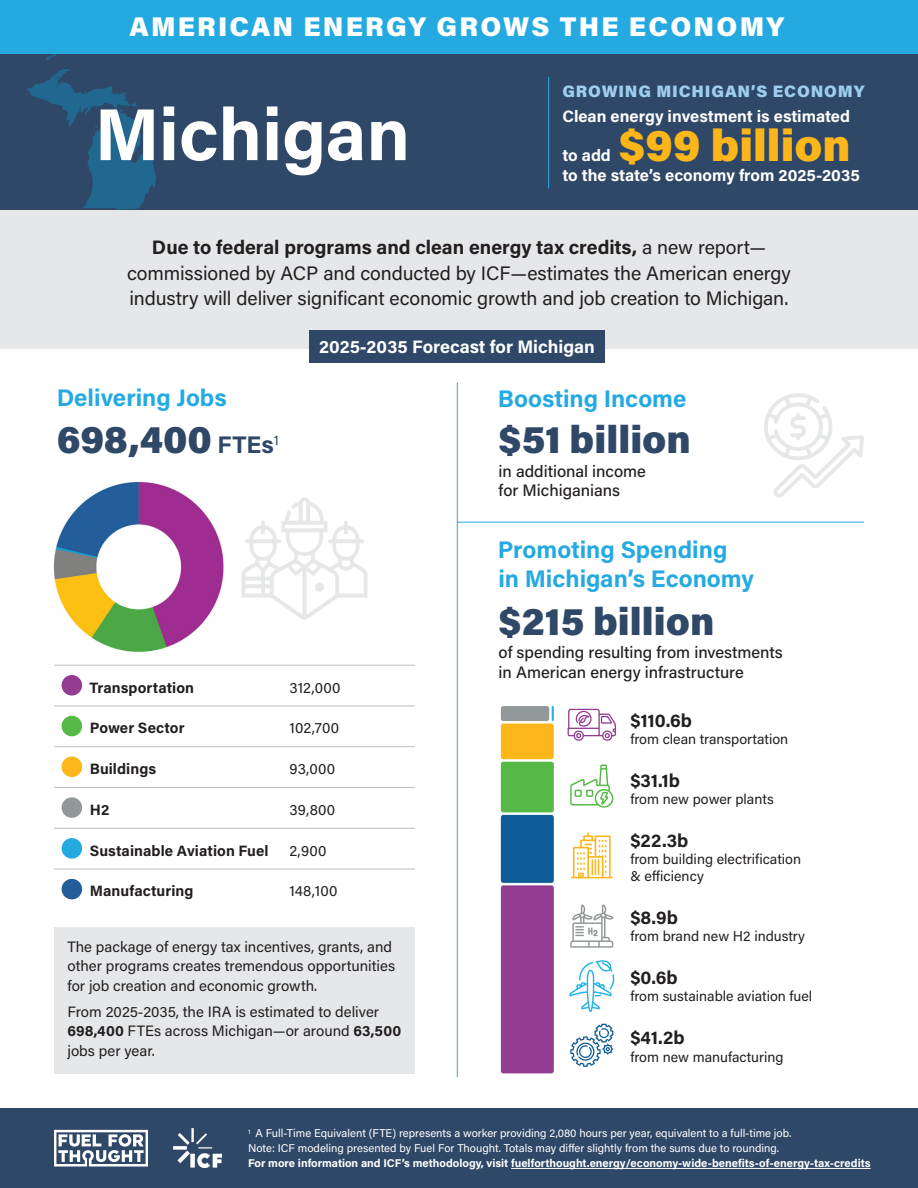
<style>
.page{position:relative;width:918px;height:1188px;background:#fff}
.page>*{position:absolute;margin:0;border:0;box-sizing:border-box;transform-origin:0 0}
.t1{font:700 73.5px "Acumin Pro";color:#fff}
.t2{font:900 45px "Acumin Pro";color:#fcb619}
.t3{font:900 39px "Acumin Pro";color:#2f4867}
.t4{font:900 27px "Acumin Pro";letter-spacing:.08em;color:#fff}
.t5{font:700 24px/28.8px "Acumin Pro";color:#24aae1}
.t6{font:19.5px/25.5px "Acumin Pro";letter-spacing:-.005em;color:#231f20;text-align:center}
.t7{font:700 18.6px "Acumin Pro";color:#231f20}
.t8{font:700 18px "Acumin Pro";color:#fff}
.t9{font:500 16.5px/19.5px "Acumin Pro";color:#231f20}
.t10{font:700 16.5px "Acumin Pro";color:#fff}
.t11{font:900 16.5px "Acumin Pro";letter-spacing:.05em;color:#9eceee}
.t12{font:15px/19.5px "Acumin Pro";color:#231f20}
.t13{font:700 15px "Acumin Pro";letter-spacing:.005em;color:#231f20}
.t14{font:14.25px/17.1px "Acumin Pro";color:#231f20}
.t15{font:11.25px/15px "Acumin Pro";color:#fff}
.t16{font:700 11.25px "Acumin Pro";color:#fff}
.s1{font-weight:700}
.s2{font-weight:700;font-size:24px}
</style>
<div class="page">
<div style="left:0;top:0;width:918px;height:212px;background:#2f4867"></div>
<div style="left:0;top:1108px;width:918px;height:80px;background:#2f4867"></div>
<div style="left:0;top:0;width:918px;height:54px;background:#24aae1"></div>
<div style="left:0;top:211px;width:918px;height:138px;background:#e6e7e9"></div>
<hr style="left:511px;top:1168px;width:360px;height:1px;background:#fff">
<hr style="left:457px;top:382px;width:1px;height:695px;background:#24aae1">
<hr style="left:457px;top:522px;width:407px;height:1px;background:#24aae1">
<svg style="left:241px;top:497px;width:127px;height:123px"></svg>
<div style="left:315px;top:582px;width:9px;height:10px;background:#e6e7e9;border-radius:50%"></div>
<svg style="left:764px;top:393px;width:100px;height:104px"></svg>
<img style="left:173px;top:1129px;width:48px;height:38px">
<svg style="left:54px;top:1130px;width:94px;height:36px"></svg>
<svg style="left:568px;top:709px;width:48px;height:32px"></svg>
<svg style="left:570px;top:765px;width:44px;height:43px"></svg>
<svg style="left:570px;top:1024px;width:43px;height:43px"></svg>
<svg style="left:571px;top:832px;width:42px;height:46px"></svg>
<svg style="left:570px;top:905px;width:43px;height:43px"></svg>
<svg style="left:569px;top:960px;width:45px;height:52px"></svg>
<div style="left:54px;top:927px;width:361px;height:147px;background:#e6e7e9"></div>
<hr style="left:54px;top:665px;width:361px;height:1px;background:#bcbdc0">
<hr style="left:54px;top:706px;width:361px;height:1px;background:#bcbdc0">
<hr style="left:54px;top:746px;width:361px;height:1px;background:#bcbdc0">
<hr style="left:54px;top:787px;width:361px;height:1px;background:#bcbdc0">
<hr style="left:54px;top:828px;width:361px;height:1px;background:#bcbdc0">
<hr style="left:54px;top:869px;width:361px;height:1px;background:#bcbdc0">
<div style="left:62px;top:675px;width:20px;height:21px;background:#933c92;border-radius:50%"></div>
<div style="left:62px;top:716px;width:20px;height:20px;background:#56b947;border-radius:50%"></div>
<div style="left:62px;top:757px;width:20px;height:20px;background:#fcb619;border-radius:50%"></div>
<div style="left:62px;top:797px;width:20px;height:21px;background:#92989a;border-radius:50%"></div>
<div style="left:62px;top:838px;width:20px;height:21px;background:#24aae1;border-radius:50%"></div>
<div style="left:62px;top:879px;width:20px;height:20px;background:#235d9a;border-radius:50%"></div>
<img style="left:500px;top:706px;width:54px;height:368px">
<div style="left:309px;top:331px;width:296px;height:32px;background:#2f4867"></div>
<svg style="left:46px;top:54px;width:11px;height:6px"></svg>
<svg style="left:26px;top:69px;width:130px;height:141px"></svg>
<img style="left:53px;top:481px;width:171px;height:171px">
<hr style="left:548px;top:77px;width:1px;height:111px;background:#24aae1">
<h3 class="t4" style="left:130px;top:8px;width:656px">AMERICAN ENERGY GROWS THE ECONOMY</h3>
<h1 class="t1" style="left:95px;top:83px;width:317px">Michigan</h1>
<p class="t11" style="left:562px;top:79px;width:304px">GROWING MICHIGAN’S ECONOMY</p>
<p class="t10" style="left:562px;top:105px;width:289px">Clean energy investment is estimated</p>
<p class="t10" style="left:562px;top:144px;width:50px">to add</p>
<h2 class="t2" style="left:619px;top:114px;width:233px">$99 billion</h2>
<p class="t10" style="left:562px;top:164px;width:299px">to the state’s economy from 2025-2035</p>
<h3 class="t6" style="left:127px;top:234px;width:665px"><span class="s1">Due to federal programs and clean energy tax credits,</span> a new report— commissioned by ACP and conducted by ICF—estimates the American energy industry will deliver significant economic growth and job creation to Michigan.</h3>
<p class="t8" style="left:319px;top:334px;width:277px">2025-2035 Forecast for Michigan</p>
<h3 class="t5" style="left:57px;top:382px;width:172px">Delivering Jobs</h3>
<h3 class="t5" style="left:498px;top:383px;width:190px">Boosting Income</h3>
<h3 class="t3" style="left:57px;top:412px;width:224px">698,400 <span class="s2">FTEs</span><sup>1</sup></h3>
<p class="t13" style="left:90px;top:677px;width:106px">Transportation</p>
<p class="t12" style="left:289px;top:677px;width:53px">312,000</p>
<p class="t13" style="left:90px;top:718px;width:96px">Power Sector</p>
<p class="t12" style="left:289px;top:718px;width:51px">102,700</p>
<p class="t13" style="left:90px;top:758px;width:68px">Buildings</p>
<p class="t12" style="left:289px;top:758px;width:47px">93,000</p>
<p class="t13" style="left:90px;top:799px;width:21px">H2</p>
<p class="t12" style="left:289px;top:799px;width:47px">39,800</p>
<p class="t13" style="left:90px;top:840px;width:181px">Sustainable Aviation Fuel</p>
<p class="t12" style="left:289px;top:840px;width:39px">2,900</p>
<p class="t13" style="left:90px;top:881px;width:105px">Manufacturing</p>
<p class="t12" style="left:289px;top:881px;width:49px">148,100</p>
<p class="t12" style="left:68px;top:936px;width:329px">The package of energy tax incentives, grants, and other programs creates tremendous opportunities for job creation and economic growth.</p>
<p class="t12" style="left:68px;top:1001px;width:335px">From 2025-2035, the IRA is estimated to deliver<br><span class="s1">698,400</span> FTEs across Michigan—or around <span class="s1">63,500 </span>jobs per year.</p>
<h3 class="t3" style="left:499px;top:412px;width:194px">$51 billion</h3>
<p class="t9" style="left:499px;top:460px;width:149px">in additional income for Michiganians</p>
<h3 class="t5" style="left:498px;top:534px;width:258px">Promoting Spending in Michigan’s Economy</h3>
<h3 class="t3" style="left:499px;top:593px;width:217px">$215 billion</h3>
<p class="t9" style="left:499px;top:642px;width:286px">of spending resulting from investments in American energy infrastructure</p>
<p class="t7" style="left:630px;top:707px;width:63px">$110.6b</p>
<p class="t14" style="left:630px;top:730px;width:159px">from clean transportation</p>
<p class="t7" style="left:630px;top:768px;width:51px">$31.1b</p>
<p class="t14" style="left:630px;top:790px;width:145px">from new power plants</p>
<p class="t7" style="left:630px;top:828px;width:60px">$22.3b</p>
<p class="t14" style="left:630px;top:850px;width:172px">from building electrification &amp; efficiency</p>
<p class="t7" style="left:630px;top:905px;width:49px">$8.9b</p>
<p class="t14" style="left:630px;top:927px;width:176px">from brand new H2 industry</p>
<p class="t7" style="left:630px;top:965px;width:49px">$0.6b</p>
<p class="t14" style="left:630px;top:987px;width:183px">from sustainable aviation fuel</p>
<p class="t7" style="left:630px;top:1025px;width:56px">$41.2b</p>
<p class="t14" style="left:630px;top:1047px;width:155px">from new manufacturing</p>
<p class="t15" style="left:248px;top:1125px;width:545px"><sup>1</sup> A Full-Time Equivalent (FTE) represents a worker providing 2,080 hours per year, equivalent to a full-time job.<br>Note: ICF modeling presented by Fuel For Thought. Totals may differ slightly from the sums due to rounding.</p>
<p class="t16" style="left:248px;top:1155px;width:624px">For more information and ICF’s methodology, visit fuelforthought.energy/economy-wide-benefits-of-energy-tax-credits</p>
</div>
